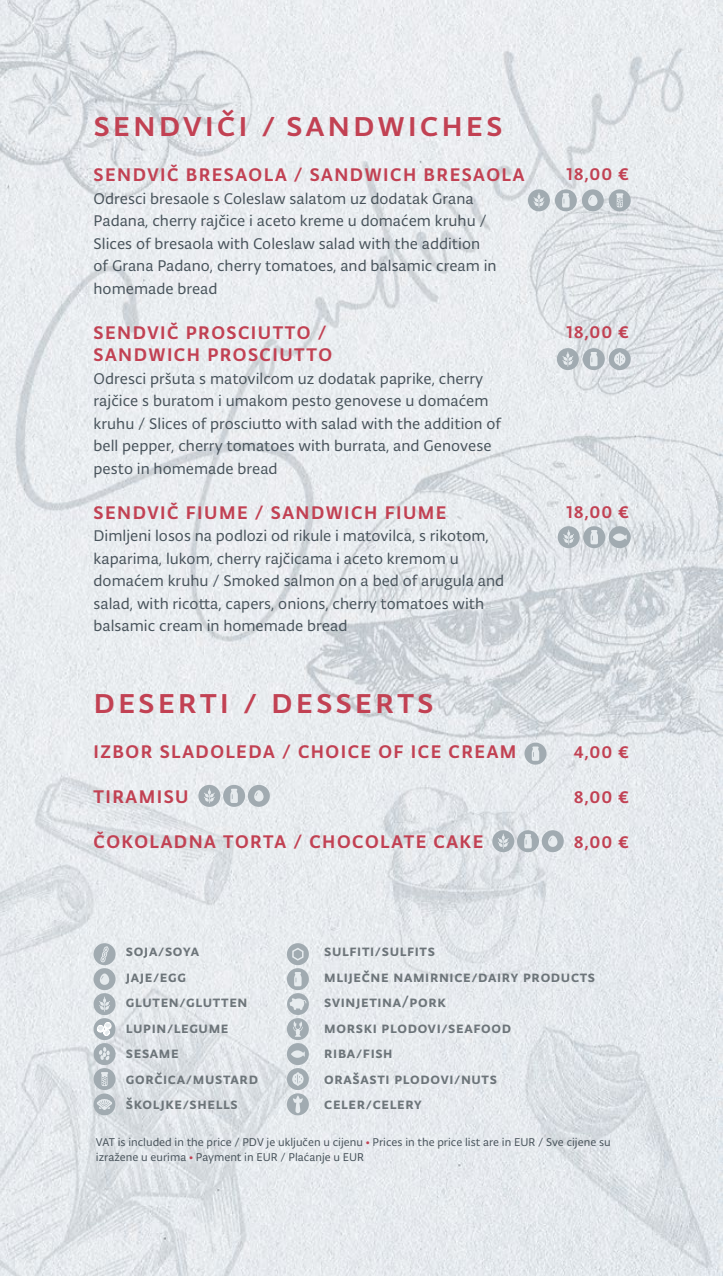
<style>
.page{position:relative;width:723px;height:1276px;background:#fff}
.page>*{position:absolute;margin:0;border:0;box-sizing:border-box;transform-origin:0 0}
.t1{font:37.5px "Typonine Sans Pro Text";letter-spacing:.075em;color:#c24153}
.t2{font:500 19.5px/22.5px "Typonine Sans Pro";letter-spacing:.075em;color:#c24153}
.t3{font:500 18px "Typonine Sans Pro";letter-spacing:.05em;color:#c24153}
.t4{font:16.5px/22.5px "Typonine Sans Pro Normal";color:#48535b}
.t5{font:500 16.5px/25.5px "Typonine Sans Pro";letter-spacing:.04em;color:#6d757a}
.t6{font:12px/15px "Typonine Sans Pro Normal";color:#48535b}
.s1{color:#c24153}
</style>
<div class="page">
<img style="left:0;top:0;width:723px;height:1276px">
<div style="left:609px;top:348px;width:22px;height:22px;background:#a1abb1;border-radius:50%"></div>
<svg style="left:614px;top:352px;width:11px;height:14px"></svg>
<div style="left:583px;top:348px;width:22px;height:22px;background:#a1abb1;border-radius:50%"></div>
<svg style="left:590px;top:352px;width:7px;height:14px"></svg>
<div style="left:557px;top:348px;width:22px;height:22px;background:#a1abb1;border-radius:50%"></div>
<svg style="left:562px;top:351px;width:11px;height:15px"></svg>
<div style="left:555px;top:189px;width:22px;height:22px;background:#a1abb1;border-radius:50%"></div>
<svg style="left:562px;top:193px;width:7px;height:14px"></svg>
<div style="left:609px;top:189px;width:22px;height:22px;background:#a1abb1;border-radius:50%"></div>
<svg style="left:616px;top:193px;width:7px;height:14px"></svg>
<div style="left:528px;top:189px;width:22px;height:22px;background:#a1abb1;border-radius:50%"></div>
<svg style="left:533px;top:193px;width:11px;height:15px"></svg>
<div style="left:582px;top:189px;width:22px;height:22px;background:#a1abb1;border-radius:50%"></div>
<svg style="left:588px;top:195px;width:9px;height:11px"></svg>
<div style="left:583px;top:526px;width:22px;height:22px;background:#a1abb1;border-radius:50%"></div>
<svg style="left:590px;top:530px;width:8px;height:14px"></svg>
<div style="left:558px;top:526px;width:22px;height:22px;background:#a1abb1;border-radius:50%"></div>
<svg style="left:563px;top:530px;width:11px;height:15px"></svg>
<div style="left:609px;top:526px;width:22px;height:22px;background:#a1abb1;border-radius:50%"></div>
<svg style="left:613px;top:533px;width:14px;height:8px"></svg>
<div style="left:524px;top:742px;width:22px;height:22px;background:#a1abb1;border-radius:50%"></div>
<svg style="left:532px;top:746px;width:7px;height:15px"></svg>
<div style="left:517px;top:830px;width:22px;height:22px;background:#a1abb1;border-radius:50%"></div>
<svg style="left:524px;top:834px;width:8px;height:14px"></svg>
<div style="left:492px;top:830px;width:22px;height:22px;background:#a1abb1;border-radius:50%"></div>
<svg style="left:498px;top:834px;width:11px;height:14px"></svg>
<div style="left:542px;top:830px;width:22px;height:22px;background:#a1abb1;border-radius:50%"></div>
<svg style="left:548px;top:835px;width:9px;height:12px"></svg>
<div style="left:223px;top:785px;width:22px;height:22px;background:#a1abb1;border-radius:50%"></div>
<svg style="left:230px;top:788px;width:8px;height:15px"></svg>
<div style="left:198px;top:785px;width:22px;height:22px;background:#a1abb1;border-radius:50%"></div>
<svg style="left:204px;top:788px;width:11px;height:15px"></svg>
<div style="left:248px;top:785px;width:22px;height:22px;background:#a1abb1;border-radius:50%"></div>
<svg style="left:254px;top:790px;width:9px;height:11px"></svg>
<div style="left:287px;top:1068px;width:22px;height:22px;background:#a1abb1;border-radius:50%"></div>
<svg style="left:292px;top:1072px;width:12px;height:14px"></svg>
<div style="left:287px;top:1018px;width:22px;height:22px;background:#a1abb1;border-radius:50%"></div>
<svg style="left:293px;top:1021px;width:10px;height:15px"></svg>
<div style="left:287px;top:1093px;width:22px;height:22px;background:#a1abb1;border-radius:50%"></div>
<svg style="left:293px;top:1095px;width:10px;height:18px"></svg>
<div style="left:287px;top:968px;width:22px;height:22px;background:#a1abb1;border-radius:50%"></div>
<svg style="left:294px;top:972px;width:8px;height:14px"></svg>
<div style="left:94px;top:1068px;width:22px;height:22px;background:#a1abb1;border-radius:50%"></div>
<svg style="left:101px;top:1072px;width:7px;height:14px"></svg>
<div style="left:94px;top:993px;width:22px;height:22px;background:#a1abb1;border-radius:50%"></div>
<svg style="left:99px;top:996px;width:11px;height:15px"></svg>
<div style="left:94px;top:968px;width:22px;height:22px;background:#a1abb1;border-radius:50%"></div>
<svg style="left:100px;top:973px;width:9px;height:12px"></svg>
<div style="left:287px;top:1043px;width:22px;height:22px;background:#a1abb1;border-radius:50%"></div>
<svg style="left:291px;top:1050px;width:14px;height:7px"></svg>
<div style="left:94px;top:1043px;width:22px;height:22px;background:#a1abb1;border-radius:50%"></div>
<svg style="left:99px;top:1047px;width:11px;height:13px"></svg>
<div style="left:94px;top:943px;width:22px;height:22px;background:#a1abb1;border-radius:50%"></div>
<svg style="left:100px;top:946px;width:9px;height:16px"></svg>
<div style="left:94px;top:1018px;width:22px;height:22px;background:#a1abb1;border-radius:50%"></div>
<svg style="left:97px;top:1022px;width:14px;height:13px"></svg>
<div style="left:287px;top:943px;width:22px;height:22px;background:#a1abb1;border-radius:50%"></div>
<svg style="left:292px;top:948px;width:12px;height:13px"></svg>
<div style="left:94px;top:1093px;width:21px;height:22px;background:#a1abb1;border-radius:50%"></div>
<svg style="left:97px;top:1099px;width:15px;height:11px"></svg>
<div style="left:287px;top:993px;width:22px;height:22px;background:#a1abb1;border-radius:50%"></div>
<svg style="left:290px;top:998px;width:16px;height:11px"></svg>
<h1 class="t1" style="left:94px;top:102px;width:411px">sendviči / sandwiches</h1>
<p class="t2" style="left:94px;top:164px;width:432px">SENDVIČ BRESAOLA / SANDWICH BRESAOLA</p>
<p class="t4" style="left:94px;top:187px;width:405px">Odresci bresaole s Coleslaw salatom uz dodatak Grana Padana, cherry rajčice i aceto kreme u domaćem kruhu / Slices of bresaola with Coleslaw salad with the addition of Grana Padano, cherry tomatoes, and balsamic cream in homemade bread</p>
<p class="t2" style="left:94px;top:321px;width:240px">SENDVIČ PROSCIUTTO /<br>SANDWICH PROSCIUTTO</p>
<p class="t4" style="left:94px;top:367px;width:409px">Odresci pršuta s matovilcom uz dodatak paprike, cherry rajčice s buratom i umakom pesto genovese u domaćem kruhu / Slices of prosciutto with salad with the addition of bell pepper, cherry tomatoes with burrata, and Genovese pesto in homemade bread</p>
<p class="t2" style="left:94px;top:501px;width:354px">SENDVIČ FIUME / SANDWICH FIUME</p>
<p class="t4" style="left:94px;top:524px;width:412px">Dimljeni losos na podlozi od rikule i matovilca, s rikotom, kaparima, lukom, cherry rajčicama i aceto kremom u domaćem kruhu / Smoked salmon on a bed of arugula and salad, with ricotta, capers, onions, cherry tomatoes with balsamic cream in homemade bread</p>
<h1 class="t1" style="left:94px;top:679px;width:342px">deserti / desserts</h1>
<p class="t2" style="left:94px;top:740px;width:424px">IZBOR SLADOLEDA / CHOICE OF ICE CREAM</p>
<p class="t2" style="left:94px;top:785px;width:97px">TIRAMISU</p>
<p class="t2" style="left:94px;top:830px;width:391px">ČOKOLADNA TORTA / CHOCOLATE CAKE</p>
<p class="t3" style="left:567px;top:164px;width:64px">18,00 €</p>
<p class="t3" style="left:567px;top:321px;width:64px">18,00 €</p>
<p class="t3" style="left:567px;top:501px;width:64px">18,00 €</p>
<p class="t3" style="left:574px;top:741px;width:56px">4,00 €</p>
<p class="t3" style="left:574px;top:786px;width:56px">8,00 €</p>
<p class="t3" style="left:574px;top:831px;width:56px">8,00 €</p>
<p class="t5" style="left:126px;top:938px;width:134px">soja/soya jaje/egg gluten/glutten lupin/legume sesame gorčica/mustard školjke/shells</p>
<p class="t5" style="left:324px;top:938px;width:272px">sulfiti/sulfits<br>mliječne namirnice/dairy products svinjetina/pork<br>morski plodovi/seafood<br>riba/fish<br>orašasti plodovi/nuts celer/celery</p>
<p class="t6" style="left:96px;top:1135px;width:516px">VAT is included in the price / PDV je uključen u cijenu <span class="s1">•</span> Prices in the price list are in EUR / Sve cijene su izražene u eurima <span class="s1">•</span> Payment in EUR / Plaćanje u EUR</p>
</div>
